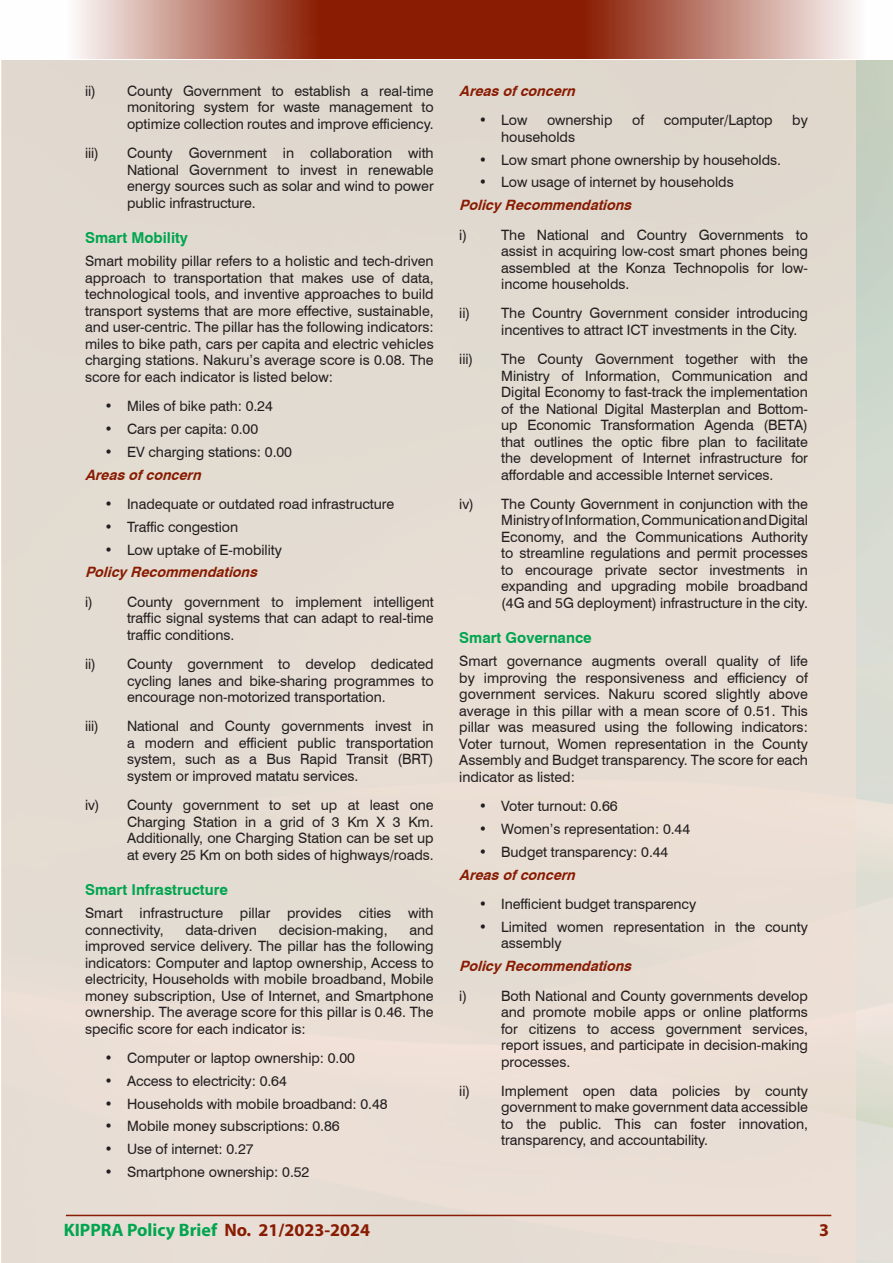
<style>
.page{position:relative;width:893px;height:1263px;background:#fff}
.page>*{position:absolute;margin:0;border:0;box-sizing:border-box;transform-origin:0 0}
.t1{font:700 18px "Myriad Pro";color:#00a54f}
.t2{font:700 18px "Myriad Pro";color:#891c02}
.t3{font:700 15px "Swiss 721 BT";color:#00a54f}
.t4{font:14.25px/16.5px "Swiss 721 BT";letter-spacing:-.005em;color:#231f20;text-align:justify}
.t5{font:italic 700 14.25px "Swiss 721 BT";color:#891c02}
.s1{color:#891c02}
</style>
<div class="page">
<hr style="left:66px;top:1215px;width:765px;height:1px;background:#891c02">
<hr style="left:0;top:0;width:1px;height:59px;background:#891c02">
<svg style="left:69px;top:0;width:388px;height:59px;background:#ae6452"></svg>
<svg style="left:457px;top:0;width:407px;height:59px;background:#b16958"></svg>
<p class="t4" style="left:127px;top:82px;width:308px;text-indent:-42px">ii) County Government to establish a real-time monitoring system for waste management to optimize collection routes and improve efficiency.</p>
<p class="t4" style="left:85px;top:145px;width:16px">iii)</p>
<p class="t4" style="left:127px;top:145px;width:308px">County Government in collaboration with National Government to invest in renewable energy sources such as solar and wind to power public infrastructure.</p>
<p class="t3" style="left:85px;top:229px;width:104px">Smart Mobility</p>
<p class="t4" style="left:85px;top:253px;width:350px">Smart mobility pillar refers to a holistic and tech-driven approach to transportation that makes use of data, technological tools, and inventive approaches to build transport systems that are more effective, sustainable, and user-centric. The pillar has the following indicators: miles to bike path, cars per capita and electric vehicles charging stations. Nakuru’s average score is 0.08. The score for each indicator is listed below:</p>
<p class="t4" style="left:105px;top:397px;width:170px">• Miles of bike path: 0.24</p>
<p class="t4" style="left:105px;top:420px;width:155px">• Cars per capita: 0.00</p>
<p class="t4" style="left:105px;top:443px;width:189px">• EV charging stations: 0.00</p>
<p class="t5" style="left:85px;top:466px;width:122px">Areasofconcern</p>
<p class="t4" style="left:105px;top:495px;width:291px">• Inadequate or outdated road infrastructure</p>
<p class="t4" style="left:105px;top:518px;width:135px">• Traffic congestion</p>
<p class="t4" style="left:105px;top:541px;width:179px">• Low uptake of E-mobility</p>
<p class="t5" style="left:85px;top:564px;width:178px">PolicyRecommendations</p>
<p class="t4" style="left:127px;top:593px;width:308px;text-indent:-42px">i) County government to implement intelligent traffic signal systems that can adapt to real-time traffic conditions.</p>
<p class="t4" style="left:127px;top:655px;width:308px;text-indent:-42px">ii) County government to develop dedicated cycling lanes and bike-sharing programmes to encourage non-motorized transportation.</p>
<p class="t4" style="left:85px;top:718px;width:16px">iii)</p>
<p class="t4" style="left:127px;top:718px;width:308px">National and County governments invest in a modern and efficient public transportation system, such as a Bus Rapid Transit (BRT) system or improved matatu services.</p>
<p class="t4" style="left:127px;top:797px;width:308px;text-indent:-42px">iv) County government to set up at least one Charging Station in a grid of 3 Km X 3 Km.<br>Additionally, one Charging Station can be set up at every 25 Km on both sides of highways/roads.</p>
<p class="t3" style="left:85px;top:881px;width:144px">Smart Infrastructure</p>
<p class="t4" style="left:85px;top:905px;width:350px">Smart infrastructure pillar provides cities with connectivity,</p>
<p class="t4" style="left:85px;top:921px;width:350px;text-indent:324px">and improved service delivery. The pillar has the following indicators: Computer and laptop ownership, Access to electricity, Households with mobile broadband, Mobile money subscription, Use of Internet, and Smartphone ownership. The average score for this pillar is 0.46. The specific score for each indicator is:</p>
<p class="t4" style="left:105px;top:1049px;width:252px">• Computer or laptop ownership: 0.00</p>
<p class="t4" style="left:105px;top:1072px;width:184px">• Access to electricity: 0.64</p>
<p class="t4" style="left:105px;top:1095px;width:285px">• Households with mobile broadband: 0.48</p>
<p class="t4" style="left:105px;top:1118px;width:237px">• Mobile money subscriptions: 0.86</p>
<p class="t4" style="left:105px;top:1141px;width:151px">• Use of internet: 0.27</p>
<p class="t4" style="left:105px;top:1164px;width:206px">• Smartphone ownership: 0.52</p>
<p class="t4" style="left:185px;top:921px;width:73px">data-driven</p>
<p class="t4" style="left:279px;top:921px;width:110px">decision-making,</p>
<p class="t5" style="left:459px;top:82px;width:122px">Areasofconcern</p>
<p class="t4" style="left:479px;top:112px;width:50px">• Low</p>
<p class="t4" style="left:547px;top:112px;width:67px">ownership</p>
<p class="t4" style="left:632px;top:112px;width:13px">of</p>
<p class="t4" style="left:664px;top:112px;width:110px">computer/Laptop</p>
<p class="t4" style="left:792px;top:112px;width:17px">by</p>
<p class="t4" style="left:501px;top:128px;width:75px">households</p>
<p class="t4" style="left:479px;top:151px;width:304px">• Low smart phone ownership by households.</p>
<p class="t4" style="left:479px;top:174px;width:257px">• Low usage of internet by households</p>
<p class="t5" style="left:459px;top:197px;width:178px">PolicyRecommendations</p>
<p class="t4" style="left:501px;top:226px;width:308px;text-indent:-42px">i) The National and Country Governments to assist in acquiring low-cost smart phones being assembled at the Konza Technopolis for low&shy;income households.</p>
<p class="t4" style="left:501px;top:305px;width:308px;text-indent:-42px">ii) The Country Government consider introducing incentives to attract ICT investments in the City.</p>
<p class="t4" style="left:459px;top:351px;width:16px">iii)</p>
<p class="t4" style="left:501px;top:351px;width:308px">The County Government together with the Ministry of Information, Communication and Digital Economy to fast-track the implementation of the National Digital Masterplan and Bottom&shy;up Economic Transformation Agenda (BETA) that outlines the optic fibre plan to facilitate the development of Internet infrastructure for affordable and accessible Internet services.</p>
<p class="t4" style="left:501px;top:495px;width:308px;text-indent:-42px">iv) The County Government in conjunction with the Ministry of Information, Communication and Digital Economy, and the Communications Authority to streamline regulations and permit processes to encourage private sector investments in expanding and upgrading mobile broadband (4G and 5G deployment) infrastructure in the city.</p>
<p class="t3" style="left:459px;top:629px;width:134px">Smart Governance</p>
<p class="t4" style="left:459px;top:653px;width:350px">Smart governance augments overall quality of life by improving the responsiveness and efficiency of government services. Nakuru scored slightly above average in this pillar with a mean score of 0.51. This pillar was measured using the following indicators:<br>Voter turnout, Women representation in the County Assembly and Budget transparency. The score for each indicator as listed:</p>
<p class="t4" style="left:479px;top:798px;width:140px">• Voter turnout: 0.66</p>
<p class="t4" style="left:479px;top:820px;width:213px">• Women’s representation: 0.44</p>
<p class="t4" style="left:479px;top:843px;width:191px">• Budget transparency: 0.44</p>
<p class="t5" style="left:459px;top:866px;width:122px">Areasofconcern</p>
<p class="t4" style="left:479px;top:896px;width:219px">• Inefficient budget transparency</p>
<p class="t4" style="left:501px;top:918px;width:308px;text-indent:-23px">• Limited women representation in the county assembly</p>
<p class="t5" style="left:459px;top:957px;width:178px">PolicyRecommendations</p>
<p class="t4" style="left:501px;top:987px;width:308px;text-indent:-42px">i) Both National and County governments develop and promote mobile apps or online platforms for citizens to access government services, report issues, and participate in decision-making processes.</p>
<p class="t4" style="left:501px;top:1082px;width:308px;text-indent:-42px">ii) Implement open data policies by county government to make government data accessible to the public. This can foster innovation, transparency, and accountability.</p>
<p class="t1" style="left:64px;top:1218px;width:308px">KIPPRA Policy Brief <span class="s1">No. 21/2023-2024</span></p>
<p class="t2" style="left:819px;top:1218px;width:11px">3</p>
</div>
